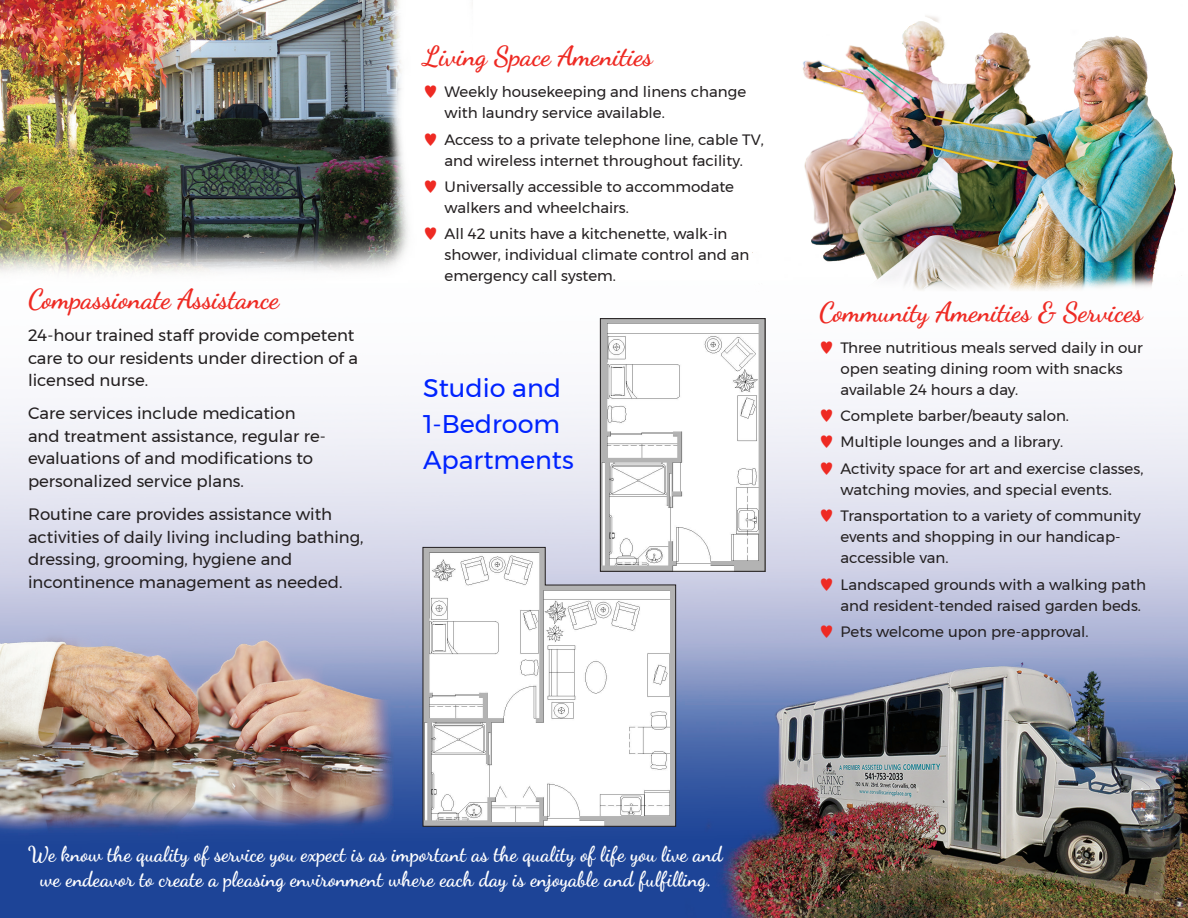
<style>
.page{position:relative;width:1188px;height:918px;background:#fff}
.page>*{position:absolute;margin:0;border:0;box-sizing:border-box;transform-origin:0 0}
.heading1{font:700 27px "Dancing Script";color:#ee2a23}
.body{font:25.5px/36px "Montserrat";color:#0023ff}
.quote{font:italic 700 21px/25.2px "Dancing Script";color:#fff;text-align:center}
.body-2{font:16.5px/22.5px "Montserrat";color:#231f20}
.t1{font:15px/21px "Montserrat";color:#231f20}
</style>
<div class="page">
<img style="left:0;top:0;width:1188px;height:918px">
<svg style="left:422px;top:547px;width:254px;height:280px"></svg>
<img style="left:602px;top:320px;width:161px;height:250px">
<div style="left:600px;top:318px;width:165px;height:254px;border:1px solid #231f20"></div>
<svg style="left:425px;top:85px;width:11px;height:13px"></svg>
<svg style="left:425px;top:133px;width:11px;height:12px"></svg>
<svg style="left:425px;top:180px;width:11px;height:13px"></svg>
<svg style="left:425px;top:228px;width:11px;height:12px"></svg>
<svg style="left:821px;top:341px;width:11px;height:13px"></svg>
<svg style="left:821px;top:409px;width:11px;height:13px"></svg>
<svg style="left:821px;top:436px;width:11px;height:12px"></svg>
<svg style="left:821px;top:462px;width:11px;height:13px"></svg>
<svg style="left:821px;top:509px;width:11px;height:13px"></svg>
<svg style="left:821px;top:578px;width:11px;height:13px"></svg>
<svg style="left:821px;top:625px;width:11px;height:13px"></svg>
<p class="heading1" style="left:28px;top:278px;width:252px">Compassionate Assistance</p>
<p class="body-2" style="left:28px;top:324px;width:332px">24-hour trained staff provide competent care to our residents under direction of a licensed nurse.</p>
<p class="body-2" style="left:28px;top:402px;width:299px">Care services include medication and treatment assistance, regular re&shy;evaluations of and modifications to personalized service plans.</p>
<p class="body-2" style="left:28px;top:503px;width:337px">Routine care provides assistance with activities of daily living including bathing, dressing, grooming, hygiene and incontinence management as needed.</p>
<p class="heading1" style="left:423px;top:36px;width:231px">Living Space Amenities</p>
<p class="t1" style="left:445px;top:81px;width:303px">Weekly housekeeping and linens change with laundry service available.</p>
<p class="t1" style="left:445px;top:129px;width:321px">Access to a private telephone line, cable TV, and wireless internet throughout facility.</p>
<p class="t1" style="left:445px;top:176px;width:291px">Universally accessible to accommodate walkers and wheelchairs.</p>
<p class="t1" style="left:445px;top:223px;width:306px">All 42 units have a kitchenette, walk-in shower, individual climate control and an emergency call system.</p>
<p class="body" style="left:423px;top:369px;width:152px">Studio and<br>1-Bedroom<br>Apartments</p>
<p class="heading1" style="left:819px;top:291px;width:325px">Community Amenities &amp; Services</p>
<p class="t1" style="left:841px;top:337px;width:304px">Three nutritious meals served daily in our open seating dining room with snacks available 24 hours a day.</p>
<p class="t1" style="left:841px;top:405px;width:230px">Complete barber/beauty salon.</p>
<p class="t1" style="left:841px;top:431px;width:224px">Multiple lounges and a library.</p>
<p class="t1" style="left:841px;top:458px;width:304px">Activity space for art and exercise classes, watching movies, and special events.</p>
<p class="t1" style="left:841px;top:505px;width:302px">Transportation to a variety of community events and shopping in our handicap&shy;accessible van.</p>
<p class="t1" style="left:841px;top:574px;width:307px">Landscaped grounds with a walking path and resident-tended raised garden beds.</p>
<p class="t1" style="left:841px;top:621px;width:250px">Pets welcome upon pre-approval.</p>
<p class="quote" style="left:30px;top:840px;width:695px">We know the quality of service you expect is as important as the quality of life you live and we endeavor to create a pleasing environment where each day is enjoyable and fulfilling.</p>
</div>
